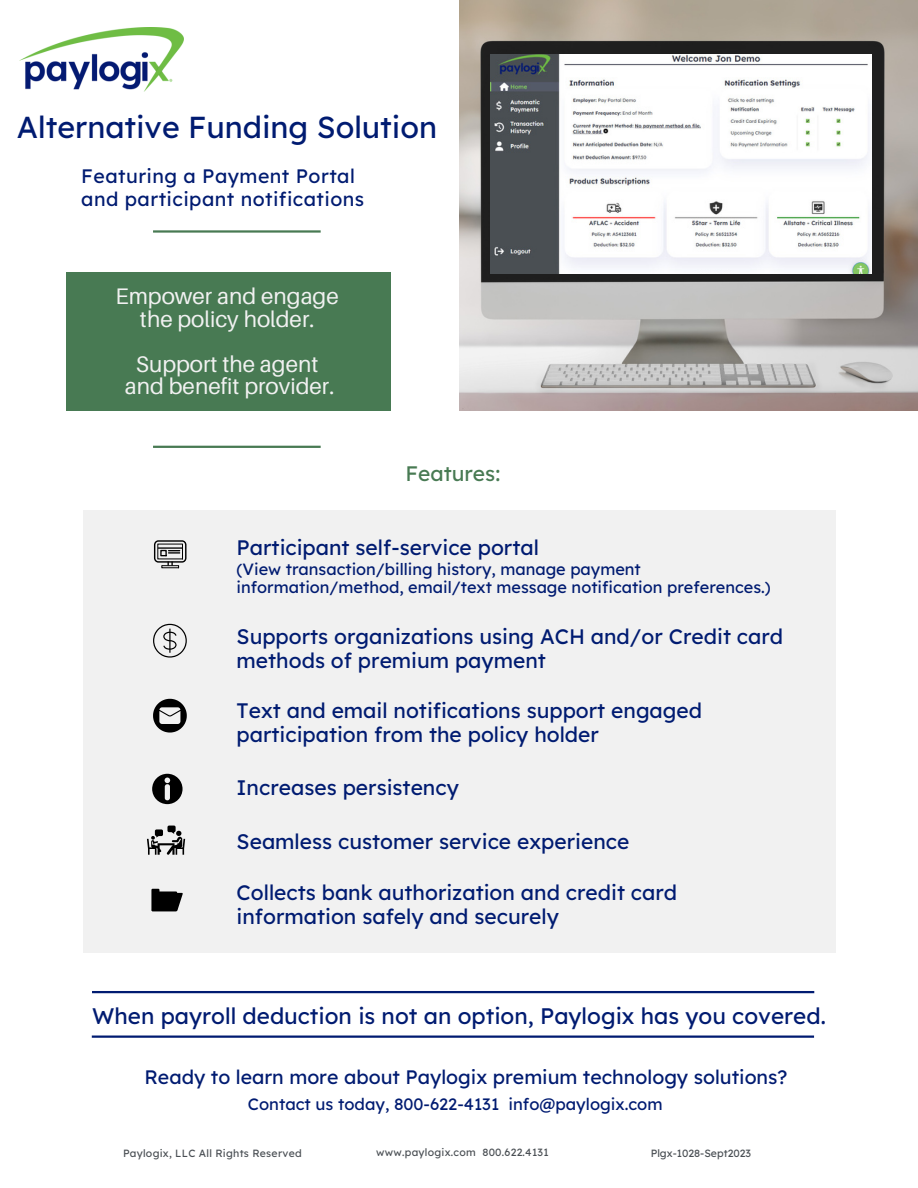
<style>
.page{position:relative;width:918px;height:1188px;background:#fff}
.page>*{position:absolute;margin:0;border:0;box-sizing:border-box;transform-origin:0 0}
.t1{font:30.3px "Lexend Deca";color:#001b71}
.t2{font:22.5px "Aileron";color:#f1f1f1}
.t3{font:22.5px "Lexend Deca";color:#001b71}
.t4{font:21px/23.7px "Lexend Deca";color:#001b71}
.t5{font:21px "Lexend Deca";color:#487a53}
.t6{font:19.5px "Lexend Deca";color:#001b71}
.t7{font:19.5px "Lexend Deca";letter-spacing:.025em;color:#001b71}
.t8{font:16.5px "Lexend Deca";color:#001b71}
.t9{font:16.35px/18px "Lexend Deca";color:#001b71}
.t10{font:10.5px "Lexend Deca";letter-spacing:.025em;color:#4a4f54}
.t11{font:10.5px "Lexend Deca";color:#4a4f54}
</style>
<div class="page">
<img style="left:19px;top:27px;width:164px;height:65px">
<hr style="left:153px;top:230px;width:168px;height:3px;background:#487a53">
<div style="left:83px;top:510px;width:752px;height:443px;background:#f1f1f1"></div>
<svg style="left:154px;top:540px;width:33px;height:28px"></svg>
<svg style="left:147px;top:826px;width:38px;height:29px"></svg>
<svg style="left:151px;top:889px;width:32px;height:22px"></svg>
<svg style="left:152px;top:774px;width:31px;height:30px"></svg>
<svg style="left:153px;top:624px;width:34px;height:34px"></svg>
<svg style="left:153px;top:699px;width:34px;height:34px"></svg>
<div style="left:67px;top:272px;width:324px;height:138px;background:#487a53"></div>
<hr style="left:92px;top:1036px;width:722px;height:2px;background:#001b71">
<hr style="left:92px;top:991px;width:722px;height:2px;background:#001b71">
<hr style="left:153px;top:446px;width:168px;height:2px;background:#487a53">
<img style="left:459px;top:0;width:459px;height:411px">
<img style="left:490px;top:54px;width:382px;height:219px">
<p class="t1" style="left:17px;top:108px;width:422px">Alternative Funding Solution</p>
<p class="t7" style="left:81px;top:164px;width:275px">Featuring a Payment Portal</p>
<p class="t7" style="left:81px;top:186px;width:284px">and participant notifications</p>
<p class="t2" style="left:116px;top:282px;width:225px">Empower and engage</p>
<p class="t2" style="left:140px;top:305px;width:176px">the policy holder.</p>
<p class="t2" style="left:136px;top:350px;width:184px">Support the agent</p>
<p class="t2" style="left:125px;top:372px;width:211px">and benefit provider.</p>
<p class="t5" style="left:405px;top:460px;width:97px">Features:</p>
<p class="t4" style="left:237px;top:535px;width:304px">Participant self-service portal</p>
<p class="t9" style="left:237px;top:560px;width:536px">(View transaction/billing history, manage payment information/method, email/text message notification preferences.)</p>
<p class="t4" style="left:237px;top:624px;width:548px">Supports organizations using ACH and/or Credit card methods of premium payment</p>
<p class="t4" style="left:237px;top:699px;width:467px">Text and email notifications support engaged participation from the policy holder</p>
<p class="t4" style="left:237px;top:775px;width:224px">Increases persistency</p>
<p class="t4" style="left:237px;top:829px;width:394px">Seamless customer service experience</p>
<p class="t4" style="left:237px;top:881px;width:442px">Collects bank authorization and credit card information safely and securely</p>
<p class="t3" style="left:92px;top:1001px;width:735px">When payroll deduction is not an option, Paylogix has you covered.</p>
<p class="t6" style="left:144px;top:1065px;width:645px">Ready to learn more about Paylogix premium technology solutions?</p>
<p class="t8" style="left:248px;top:1093px;width:416px">Contact us today, 800-622-4131 info@paylogix.com</p>
<p class="t10" style="left:123px;top:1146px;width:180px">Paylogix, LLC All Rights Reserved</p>
<p class="t10" style="left:376px;top:1146px;width:174px">www.paylogix.com 800.622.4131</p>
<p class="t11" style="left:651px;top:1146px;width:102px">Plgx-1028-Sept2023</p>
</div>
